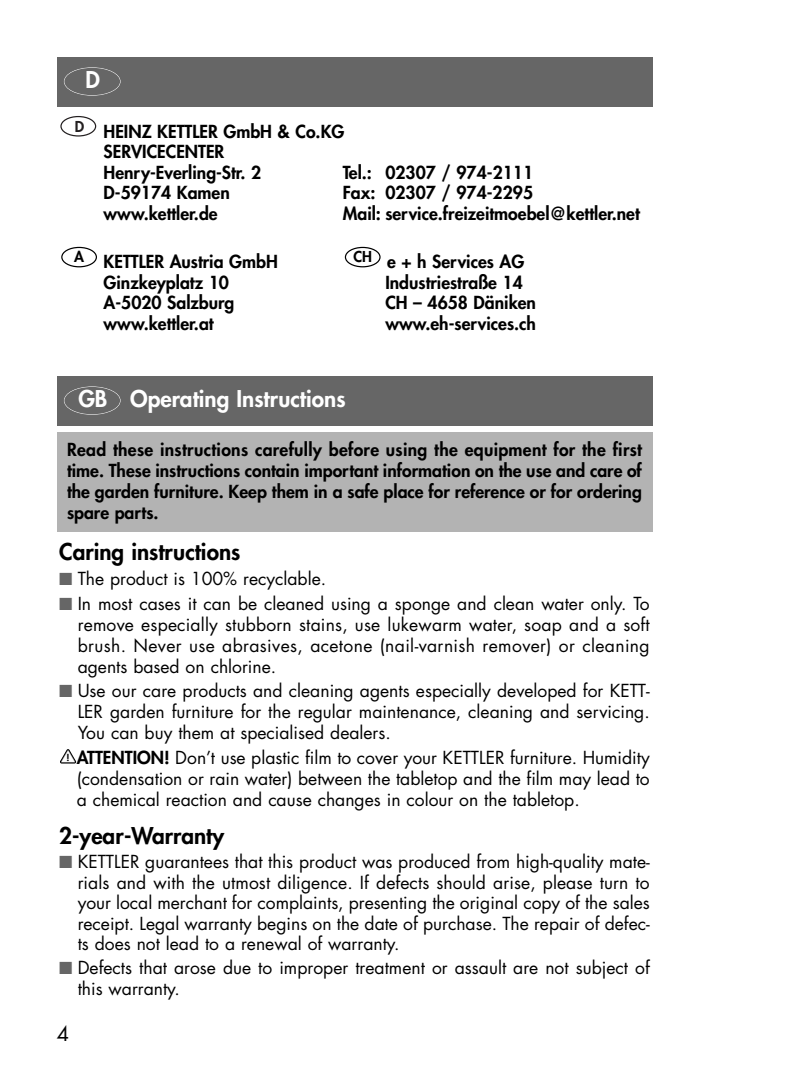
<style>
.page{position:relative;width:787px;height:1092px;background:#fff}
.page>*{position:absolute;margin:0;border:0;box-sizing:border-box;transform-origin:0 0}
.t1{font:800 22.5px "Futura CE";color:#000}
.t2{font:800 22.5px "Futura CE";color:#fff}
.t3{font:20px "Futura CE";color:#000}
.t4{font:17.5px/21px "Futura CE";color:#000;text-align:justify}
.t5{font:800 17.5px/21px "Futura CE";color:#000;text-align:justify}
.t6{font:800 14.75px "Futura";color:#231f20}
.t7{font:800 14.5px "Futura";color:#000}
.t8{font:800 9.5px "Futura";color:#000}
.s1{color:#666}
.s2{font-weight:800}
</style>
<div class="page">
<svg style="left:60px;top:749px;width:16px;height:14px"></svg>
<div style="left:57px;top:376px;width:595px;height:49px;background:#666"></div>
<div style="left:64px;top:386px;width:57px;height:29px;border:1px solid #fff;border-radius:50%"></div>
<div style="left:57px;top:432px;width:595px;height:99px;background:#b3b3b3"></div>
<div style="left:57px;top:57px;width:595px;height:49px;background:#666"></div>
<div style="left:64px;top:67px;width:57px;height:29px;border:1px solid #fff;border-radius:50%"></div>
<div style="left:60px;top:116px;width:36px;height:20px;border:1px solid #231f20;border-radius:50%"></div>
<div style="left:345px;top:247px;width:35px;height:20px;border:1px solid #000;border-radius:50%"></div>
<div style="left:61px;top:247px;width:36px;height:20px;border:1px solid #000;border-radius:50%"></div>
<p class="t2" style="left:86px;top:69px;width:16px">D</p>
<p class="t6" style="left:75px;top:119px;width:11px">D</p>
<p class="t5" style="left:104px;top:122px;width:242px;text-align:left">HEINZ KETTLER GmbH &amp; Co.KG<br>SERVICECENTER<br>Henry-Everling-Str. 2</p>
<p class="t5" style="left:343px;top:163px;width:192px">Tel.: 02307 / 974-2111</p>
<p class="t5" style="left:104px;top:184px;width:128px">D-59174 Kamen</p>
<p class="t5" style="left:343px;top:184px;width:192px">Fax: 02307 / 974-2295</p>
<p class="t5" style="left:104px;top:204px;width:115px">www.kettler.de</p>
<p class="t5" style="left:343px;top:204px;width:298px">Mail: service.freizeitmoebel@kettler.net</p>
<p class="t5" style="left:104px;top:252px;width:176px">KETTLER Austria GmbH</p>
<p class="t5" style="left:387px;top:252px;width:139px">e + h Services AG</p>
<p class="t5" style="left:104px;top:273px;width:127px">Ginzkeyplatz 10</p>
<p class="t5" style="left:385px;top:273px;width:139px">Industriestraße 14</p>
<p class="t5" style="left:104px;top:293px;width:132px">A-5020 Salzburg</p>
<p class="t5" style="left:385px;top:293px;width:152px">CH – 4658 Däniken</p>
<p class="t5" style="left:104px;top:314px;width:112px">www.kettler.at</p>
<p class="t5" style="left:385px;top:314px;width:152px">www.eh-services.ch</p>
<p class="t7" style="left:74px;top:250px;width:11px">A</p>
<p class="t7" style="left:353px;top:250px;width:20px">CH</p>
<p class="t2" style="left:78px;top:388px;width:269px">GB Operating Instructions</p>
<p class="t5" style="left:67px;top:440px;width:576px">Read these instructions carefully before using the equipment for the first time. These instructions contain important information on the use and care of the garden furniture. Keep them in a safe place for reference or for ordering spare parts.</p>
<p class="t1" style="left:59px;top:541px;width:183px">Caring instructions</p>
<p class="t4" style="left:59px;top:569px;width:268px"><span class="s1">■</span> The product is 100% recyclable.</p>
<p class="t4" style="left:78px;top:594px;width:573px;text-indent:-18px"><span class="s1">■</span> In most cases it can be cleaned using a sponge and clean water only. To remove especially stubborn stains, use lukewarm water, soap and a soft brush. Never use abrasives, acetone (nail-varnish remover) or cleaning agents based on chlorine.</p>
<p class="t4" style="left:78px;top:681px;width:573px;text-indent:-18px"><span class="s1">■</span> Use our care products and cleaning agents especially developed for KETT-LER garden furniture for the regular maintenance, cleaning and servicing.<br>You can buy them at specialised dealers.</p>
<p class="t4" style="left:77px;top:748px;width:574px"><span class="s2">ATTENTION!</span> Don’t use plastic film to cover your KETTLER furniture. Humidity (condensation or rain water) between the tabletop and the film may lead to a chemical reaction and cause changes in colour on the tabletop.</p>
<p class="t1" style="left:59px;top:824px;width:166px">2-year-Warranty</p>
<p class="t4" style="left:78px;top:852px;width:573px;text-indent:-18px"><span class="s1">■</span> KETTLER guarantees that this product was produced from high-quality mate&shy;rials and with the utmost diligence. If defects should arise, please turn to your local merchant for complaints, presenting the original copy of the sales receipt. Legal warranty begins on the date of purchase. The repair of defec&shy;ts does not lead to a renewal of warranty.</p>
<p class="t4" style="left:78px;top:958px;width:573px;text-indent:-18px"><span class="s1">■</span> Defects that arose due to improper treatment or assault are not subject of this warranty.</p>
<p class="t8" style="left:66px;top:753px;width:5px">!</p>
<p class="t3" style="left:57px;top:1024px;width:14px">4</p>
</div>
